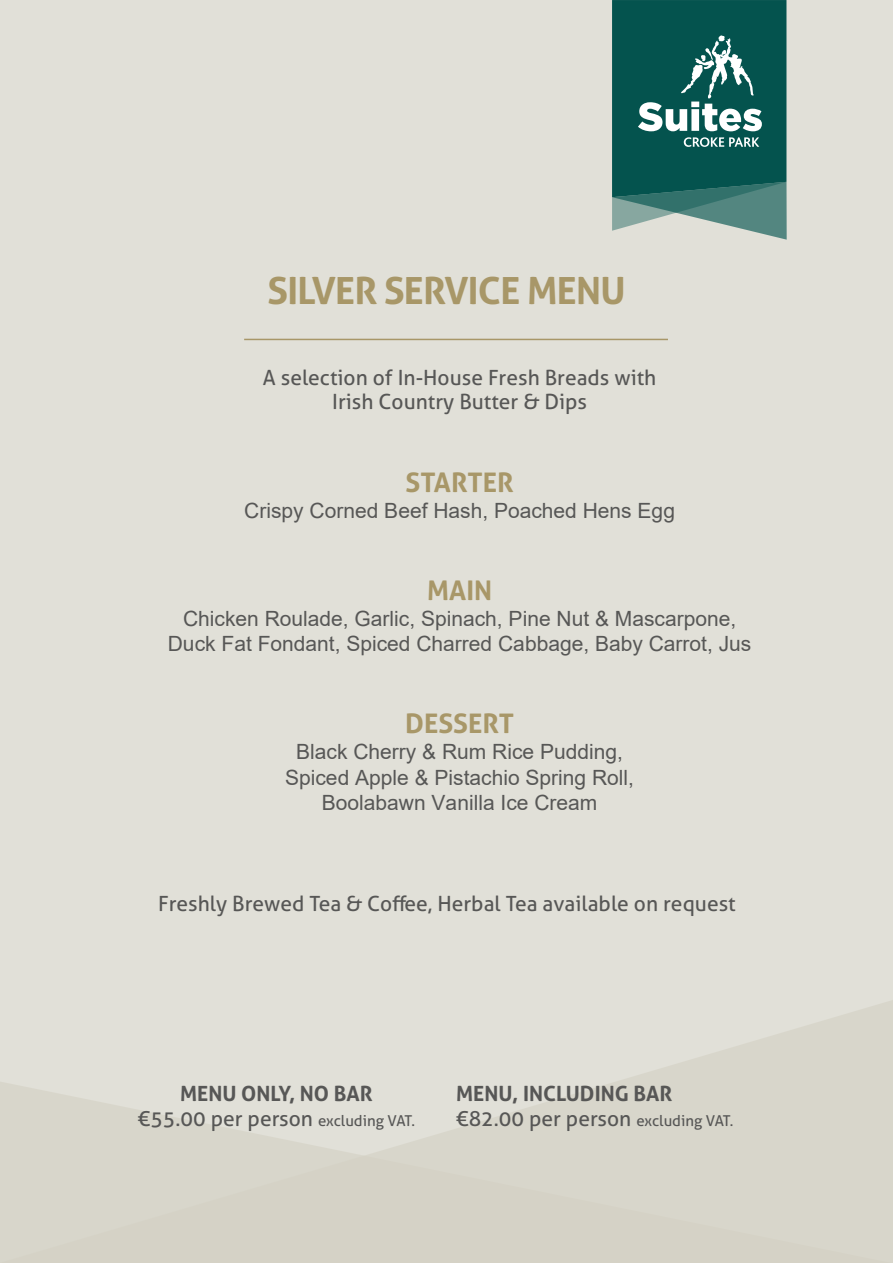
<style>
.page{position:relative;width:893px;height:1263px;background:#e1e0d8}
.page>*{position:absolute;margin:0;border:0;box-sizing:border-box;transform-origin:0 0}
.t1{font:700 37.5px "Aller";letter-spacing:-.02em;color:#a89768}
.t2{font:700 27px "Aller";color:#a89768}
.t3{font:21px/25.2px "Arial";color:#575756;text-align:center}
.t4{font:21px/24.5px "Aller";color:#575756;text-align:center}
.t5{font:700 21px/25.2px "Aller";color:#575756}
.s1{font-weight:700}
.s2{font-size:15px}
.s3{font-weight:400}
.s4{font-weight:400;font-size:15px}
</style>
<div class="page">
<hr style="left:244px;top:339px;width:424px;height:1px;background:#a89768">
<svg style="left:0;top:1000px;width:893px;height:263px;fill:#d8d6cb"></svg>
<svg style="left:612px;top:0;width:175px;height:240px"></svg>
<h1 class="t1" style="left:267px;top:268px;width:360px">SILVER SERVICE MENU</h1>
<p class="t4" style="left:263px;top:365px;width:395px">A selection of In-House Fresh Breads with<br>Irish Country Butter &amp; Dips</p>
<p class="t2" style="left:406px;top:466px;width:110px">STARTER</p>
<p class="t3" style="left:244px;top:498px;width:432px">Crispy Corned Beef Hash, Poached Hens Egg</p>
<p class="t2" style="left:427px;top:574px;width:67px">MAIN</p>
<p class="t3" style="left:168px;top:606px;width:585px">Chicken Roulade, Garlic, Spinach, Pine Nut &amp; Mascarpone,<br>Duck Fat Fondant, Spiced Charred Cabbage, Baby Carrot, Jus</p>
<p class="t2" style="left:405px;top:707px;width:111px">DESSERT</p>
<p class="t3" style="left:285px;top:739px;width:350px">Black Cherry &amp; Rum Rice Pudding,<br>Spiced Apple &amp; Pistachio Spring Roll,<br>Boolabawn Vanilla Ice Cream</p>
<p class="t4" style="left:158px;top:891px;width:579px">Freshly Brewed Tea &amp; Coffee, Herbal Tea available on request</p>
<p class="t4" style="left:138px;top:1081px;width:279px;line-height:25.2px"><span class="s1">MENU ONLY, NO BAR<br></span>€55.00 per person <span class="s2">excluding VAT.</span></p>
<p class="t5" style="left:456px;top:1081px;width:279px">MENU, INCLUDING BAR <span class="s3">€82.00 per person</span> <span class="s4">excluding VAT.</span></p>
</div>
